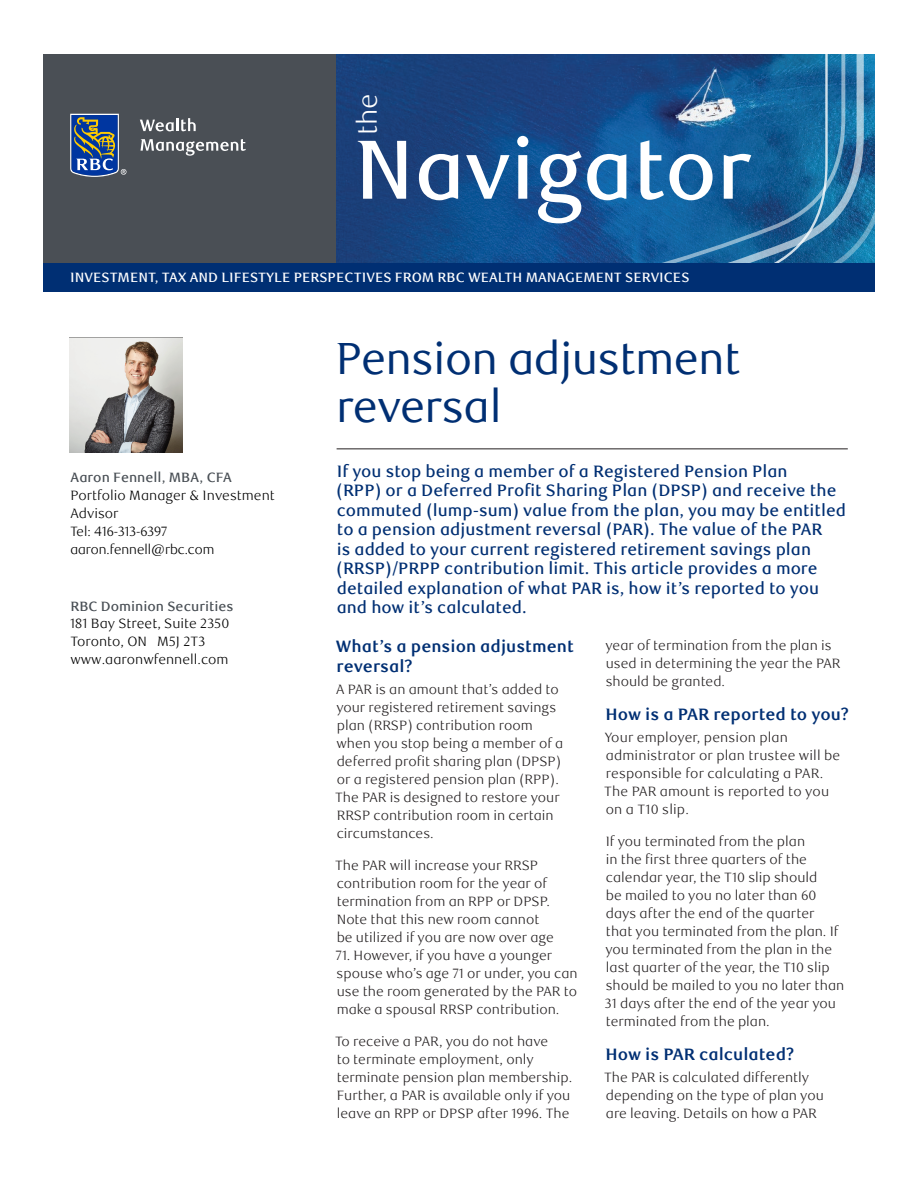
<style>
.page{position:relative;width:918px;height:1188px;background:#fff}
.page>*{position:absolute;margin:0;border:0;box-sizing:border-box;transform-origin:0 0}
.t1{font:500 84px "RBC Text";letter-spacing:-.01em;color:#fff}
._1-Main_Title{font:45px/48px "RBC Display";color:#002f73}
.t2{font:300 27px "RBC Text";color:#fff}
._3-Intro_Text{font:500 16.5px/19.5px "RBC Text";color:#002f73}
._4-Text_Headline{font:700 16.5px/19.5px "RBC Text";color:#002f73}
._5-Body_Copy{font:300 13.5px/18px "RBC Text";color:#231f20}
.t3{font:300 13.5px/18px "RBC Text";color:#000}
.t4{font:500 13.5px "RBC Text";color:#fff}
.t5{font:500 13.5px "RBC Text";color:#484e54}
.t6{font:300 13.5px/18px "RBC Display";color:#000}
</style>
<div class="page">
<div style="left:43px;top:54px;width:294px;height:211px;background:#4a4f55"></div>
<svg style="left:70px;top:114px;width:56px;height:63px;background:#4e6788"></svg>
<svg style="left:140px;top:118px;width:56px;height:13px"></svg>
<svg style="left:141px;top:139px;width:105px;height:17px"></svg>
<img style="left:337px;top:54px;width:107px;height:210px">
<svg style="left:864px;top:54px;width:11px;height:210px;background:#1872a4"></svg>
<svg style="left:444px;top:54px;width:420px;height:210px;background:#1b5a94"></svg>
<div style="left:43px;top:264px;width:832px;height:28px;background:#002f73"></div>
<hr style="left:337px;top:449px;width:511px;height:1px;background:#231f20">
<img style="left:69px;top:338px;width:113px;height:115px">
<h3 class="t2" style="left:352px;top:135px;width:43px;rotate:-90deg">the</h3>
<h1 class="t1" style="left:354px;top:120px;width:399px">Navigator</h1>
<p class="t4" style="left:70px;top:270px;width:621px">INVESTMENT, TAX AND LIFESTYLE PERSPECTIVES FROM RBC WEALTH MANAGEMENT SERVICES</p>
<p class="t5" style="left:70px;top:470px;width:163px">Aaron Fennell, MBA, CFA</p>
<p class="t3" style="left:70px;top:487px;width:206px">Portfolio Manager &amp; Investment<br>Advisor</p>
<p class="t6" style="left:70px;top:523px;width:145px">Tel: 416-313-6397 aaron.fennell@rbc.com</p>
<p class="t5" style="left:70px;top:598px;width:165px">RBC Dominion Securities</p>
<p class="t3" style="left:70px;top:615px;width:161px">181 Bay Street, Suite 2350<br>Toronto, ON M5J 2T3 www.aaronwfennell.com</p>
<h1 class="_1-Main_Title" style="left:337px;top:335px;width:405px">Pension adjustment reversal</h1>
<p class="_3-Intro_Text" style="left:336px;top:462px;width:511px">If you stop being a member of a Registered Pension Plan<br>(RPP) or a Deferred Profit Sharing Plan (DPSP) and receive the commuted (lump-sum) value from the plan, you may be entitled to a pension adjustment reversal (PAR). The value of the PAR<br>is added to your current registered retirement savings plan (RRSP)/PRPP contribution limit. This article provides a more detailed explanation of what PAR is, how it’s reported to you and how it’s calculated.</p>
<h2 class="_4-Text_Headline" style="left:336px;top:637px;width:239px">What’s a pension adjustment reversal?</h2>
<p class="_5-Body_Copy" style="left:335px;top:681px;width:230px">A PAR is an amount that’s added to your registered retirement savings plan (RRSP) contribution room when you stop being a member of a deferred profit sharing plan (DPSP) or a registered pension plan (RPP).<br>The PAR is designed to restore your<br>RRSP contribution room in certain circumstances.</p>
<p class="_5-Body_Copy" style="left:335px;top:857px;width:220px">The PAR will increase your RRSP contribution room for the year of termination from an RPP or DPSP.<br>Note that this new room cannot be utilized if you are now over age</p>
<p class="_5-Body_Copy" style="left:336px;top:947px;width:244px">71. However, if you have a younger spouse who’s age 71 or under, you can use the room generated by the PAR to make a spousal RRSP contribution.</p>
<p class="_5-Body_Copy" style="left:335px;top:1033px;width:239px">To receive a PAR, you do not have<br>to terminate employment, only terminate pension plan membership.<br>Further, a PAR is available only if you leave an RPP or DPSP after 1996. The</p>
<p class="_5-Body_Copy" style="left:605px;top:637px;width:237px">year of termination from the plan is used in determining the year the PAR should be granted.</p>
<h2 class="_4-Text_Headline" style="left:605px;top:705px;width:245px">How is a PAR reported to you?</h2>
<p class="_5-Body_Copy" style="left:604px;top:729px;width:238px">Your employer, pension plan administrator or plan trustee will be responsible for calculating a PAR.<br>The PAR amount is reported to you on a T10 slip.</p>
<p class="_5-Body_Copy" style="left:605px;top:833px;width:241px">If you terminated from the plan<br>in the first three quarters of the calendar year, the T10 slip should<br>be mailed to you no later than 60 days after the end of the quarter<br>that you terminated from the plan. If you terminated from the plan in the last quarter of the year, the T10 slip should be mailed to you no later than 31 days after the end of the year you terminated from the plan.</p>
<h2 class="_4-Text_Headline" style="left:605px;top:1045px;width:191px">How is PAR calculated?</h2>
<p class="_5-Body_Copy" style="left:604px;top:1069px;width:221px">The PAR is calculated differently depending on the type of plan you are leaving. Details on how a PAR</p>
</div>
